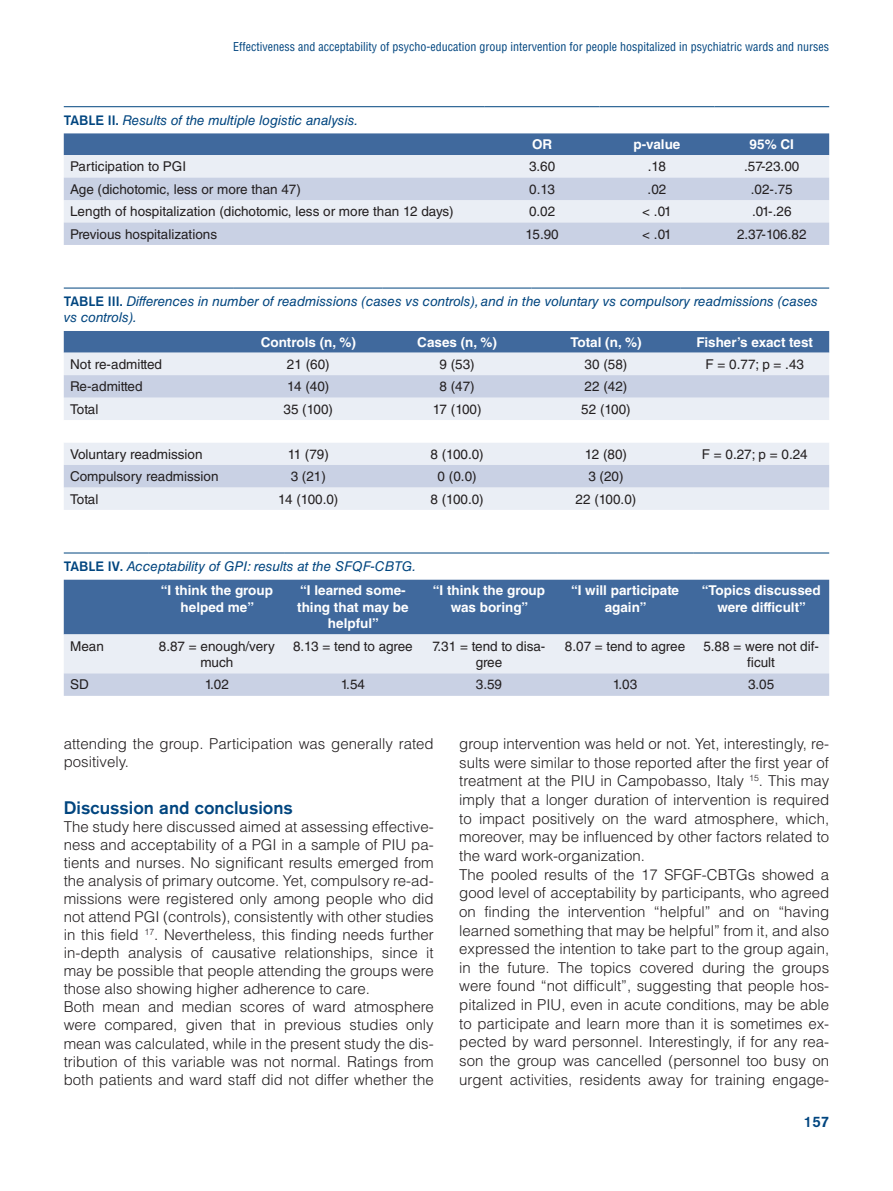
<style>
.page{position:relative;width:893px;height:1191px;background:#fff}
.page>*{position:absolute;margin:0;border:0;box-sizing:border-box;transform-origin:0 0}
.t1{font:500 18px "Akzidenz Grotesk BQ";color:#00457f}
.t2{font:300 15px/18.6px "Helvetica LT Std";color:#231f20}
.t3{font:500 15px "Akzidenz Grotesk BQ";color:#00457f}
.t4{font:13.5px/16.5px "Helvetica LT Std";color:#231f20;text-align:center}
.t5{font:italic 13.5px/16.2px "Helvetica LT Std";color:#00457f}
.t6{font:700 13.5px/16.5px "Helvetica LT Std";color:#fff;text-align:center}
.t7{font:condensed 12px "Helvetica LT Std";color:#00457f}
.s1{font-family:"Akzidenz Grotesk BQ";font-weight:500;font-style:normal}
.s2{font-weight:700;font-style:normal;color:#fff}
</style>
<div class="page">
<div style="left:64px;top:133px;width:765px;height:22px;background:#40699d"></div>
<div style="left:64px;top:155px;width:765px;height:23px;background:#eaeef5"></div>
<svg style="left:64px;top:178px;width:765px;height:67px;background:#d4dae9"></svg>
<hr style="left:64px;top:106px;width:421px;height:1px;background:#00457f">
<hr style="left:485px;top:106px;width:115px;height:1px;background:#00457f">
<hr style="left:600px;top:106px;width:114px;height:1px;background:#00457f">
<hr style="left:714px;top:106px;width:115px;height:1px;background:#00457f">
<div style="left:64px;top:331px;width:765px;height:22px;background:#40699d"></div>
<div style="left:64px;top:353px;width:765px;height:157px;background:#eaeef5"></div>
<svg style="left:64px;top:375px;width:765px;height:112px;background:#d9dfec"></svg>
<svg style="left:64px;top:420px;width:765px;height:22px"></svg>
<hr style="left:64px;top:288px;width:170px;height:1px;background:#00457f">
<hr style="left:234px;top:288px;width:149px;height:1px;background:#00457f">
<hr style="left:383px;top:288px;width:148px;height:1px;background:#00457f">
<hr style="left:531px;top:288px;width:149px;height:1px;background:#00457f">
<hr style="left:680px;top:288px;width:149px;height:1px;background:#00457f">
<svg style="left:64px;top:580px;width:765px;height:116px;background:#94aac8"></svg>
<hr style="left:64px;top:552px;width:85px;height:1px;background:#00457f">
<hr style="left:149px;top:552px;width:136px;height:1px;background:#00457f">
<hr style="left:285px;top:552px;width:136px;height:1px;background:#00457f">
<hr style="left:421px;top:552px;width:136px;height:1px;background:#00457f">
<hr style="left:557px;top:552px;width:136px;height:1px;background:#00457f">
<hr style="left:693px;top:552px;width:136px;height:1px;background:#00457f">
<p class="t7" style="left:233px;top:39px;width:597px">Effectiveness and acceptability of psycho-education group intervention for people hospitalized in psychiatric wards and nurses</p>
<p class="t5" style="left:64px;top:112px;width:296px"><span class="s1">TABLE II.</span> Results of the multiple logistic analysis.</p>
<p class="t6" style="left:532px;top:136px;width:22px">OR</p>
<p class="t6" style="left:633px;top:136px;width:48px">p-value</p>
<p class="t6" style="left:750px;top:136px;width:46px">95% CI</p>
<p class="t4" style="left:70px;top:158px;width:118px">Participation to PGI</p>
<p class="t4" style="left:529px;top:158px;width:28px">3.60</p>
<p class="t4" style="left:648px;top:158px;width:20px">.18</p>
<p class="t4" style="left:744px;top:158px;width:57px">.57-23.00</p>
<p class="t4" style="left:70px;top:181px;width:232px">Age (dichotomic, less or more than 47)</p>
<p class="t4" style="left:529px;top:181px;width:27px">0.13</p>
<p class="t4" style="left:648px;top:181px;width:20px">.02</p>
<p class="t4" style="left:751px;top:181px;width:44px">.02-.75</p>
<p class="t4" style="left:70px;top:203px;width:385px">Length of hospitalization (dichotomic, less or more than 12 days)</p>
<p class="t4" style="left:529px;top:203px;width:28px">0.02</p>
<p class="t4" style="left:642px;top:203px;width:31px">&lt; .01</p>
<p class="t4" style="left:752px;top:203px;width:41px">.01-.26</p>
<p class="t4" style="left:70px;top:225px;width:149px">Previous hospitalizations</p>
<p class="t4" style="left:526px;top:225px;width:35px">15.90</p>
<p class="t4" style="left:642px;top:225px;width:31px">&lt; .01</p>
<p class="t4" style="left:737px;top:225px;width:71px">2.37-106.82</p>
<p class="t5" style="left:64px;top:293px;width:756px"><span class="s1">TABLE III.</span> Differences in number of readmissions (cases vs controls), and in the voluntary vs compulsory readmissions (cases vs controls).</p>
<p class="t6" style="left:261px;top:333px;width:97px">Controls (n, %)</p>
<p class="t6" style="left:417px;top:333px;width:81px">Cases (n, %)</p>
<p class="t6" style="left:570px;top:333px;width:73px">Total (n, %)</p>
<p class="t6" style="left:696px;top:333px;width:118px">Fisher’s exact test</p>
<p class="t4" style="left:70px;top:356px;width:93px">Not re-admitted</p>
<p class="t4" style="left:287px;top:356px;width:44px">21 (60)</p>
<p class="t4" style="left:439px;top:356px;width:37px">9 (53)</p>
<p class="t4" style="left:585px;top:356px;width:44px">30 (58)</p>
<p class="t4" style="left:706px;top:356px;width:100px">F = 0.77; p = .43</p>
<p class="t4" style="left:70px;top:378px;width:74px">Re-admitted</p>
<p class="t4" style="left:287px;top:378px;width:44px">14 (40)</p>
<p class="t4" style="left:439px;top:378px;width:37px">8 (47)</p>
<p class="t4" style="left:585px;top:378px;width:44px">22 (42)</p>
<p class="t4" style="left:70px;top:401px;width:30px">Total</p>
<p class="t4" style="left:284px;top:401px;width:51px">35 (100)</p>
<p class="t4" style="left:433px;top:401px;width:50px">17 (100)</p>
<p class="t4" style="left:581px;top:401px;width:51px">52 (100)</p>
<p class="t4" style="left:70px;top:445px;width:134px">Voluntary readmission</p>
<p class="t4" style="left:288px;top:445px;width:43px">11 (79)</p>
<p class="t4" style="left:430px;top:445px;width:55px">8 (100.0)</p>
<p class="t4" style="left:585px;top:445px;width:44px">12 (80)</p>
<p class="t4" style="left:702px;top:445px;width:107px">F = 0.27; p = 0.24</p>
<p class="t4" style="left:70px;top:468px;width:150px">Compulsory readmission</p>
<p class="t4" style="left:291px;top:468px;width:37px">3 (21)</p>
<p class="t4" style="left:438px;top:468px;width:41px">0 (0.0)</p>
<p class="t4" style="left:588px;top:468px;width:37px">3 (20)</p>
<p class="t4" style="left:70px;top:490px;width:30px">Total</p>
<p class="t4" style="left:278px;top:490px;width:62px">14 (100.0)</p>
<p class="t4" style="left:430px;top:490px;width:55px">8 (100.0)</p>
<p class="t4" style="left:576px;top:490px;width:62px">22 (100.0)</p>
<p class="t5" style="left:161px;top:554px;width:257px;line-height:24.2px;text-indent:-97px"><span class="s1">TABLE IV.</span> Acceptability of GPI: results at the SFQF-CBTG. <span class="s2">“I think the group</span></p>
<p class="t6" style="left:181px;top:598px;width:75px">helped me”</p>
<p class="t6" style="left:297px;top:582px;width:113px">“I learned some&shy;thing that may be helpful”</p>
<p class="t6" style="left:433px;top:582px;width:114px">“I think the group was boring”</p>
<p class="t6" style="left:571px;top:582px;width:110px">“I will participate again”</p>
<p class="t6" style="left:702px;top:582px;width:120px">“Topics discussed were difficult”</p>
<p class="t4" style="left:70px;top:637px;width:35px">Mean</p>
<p class="t4" style="left:159px;top:637px;width:118px">8.87 = enough/very much</p>
<p class="t4" style="left:293px;top:637px;width:121px">8.13 = tend to agree</p>
<p class="t4" style="left:433px;top:637px;width:114px">7.31 = tend to disa&shy;gree</p>
<p class="t4" style="left:565px;top:637px;width:122px">8.07 = tend to agree</p>
<p class="t4" style="left:703px;top:637px;width:117px">5.88 = were not dif&shy;ficult</p>
<p class="t4" style="left:70px;top:676px;width:20px">SD</p>
<p class="t4" style="left:205px;top:676px;width:26px">1.02</p>
<p class="t4" style="left:341px;top:676px;width:26px">1.54</p>
<p class="t4" style="left:476px;top:676px;width:28px">3.59</p>
<p class="t4" style="left:613px;top:676px;width:26px">1.03</p>
<p class="t4" style="left:748px;top:676px;width:28px">3.05</p>
<p class="t2" style="left:64px;top:734px;width:371px;line-height:18px">attending the group. Participation was generally rated positively.</p>
<p class="t1" style="left:64px;top:796px;width:231px">Discussion and conclusions</p>
<p class="t2" style="left:64px;top:817px;width:371px;line-height:18px">The study here discussed aimed at assessing effective&shy;ness and acceptability of a PGI in a sample of PIU pa&shy;tients and nurses. No significant results emerged from the analysis of primary outcome. Yet, compulsory re-ad&shy;missions were registered only among people who did not attend PGI (controls), consistently with other studies in this field <sup>17</sup>. Nevertheless, this finding needs further in-depth analysis of causative relationships, since it may be possible that people attending the groups were those also showing higher adherence to care.<br>Both mean and median scores of ward atmosphere were compared, given that in previous studies only mean was calculated, while in the present study the dis&shy;tribution of this variable was not normal. Ratings from both patients and ward staff did not differ whether the</p>
<p class="t2" style="left:459px;top:734px;width:371px">group intervention was held or not. Yet, interestingly, re&shy;sults were similar to those reported after the first year of treatment at the PIU in Campobasso, Italy <sup>15</sup>. This may imply that a longer duration of intervention is required to impact positively on the ward atmosphere, which, moreover, may be influenced by other factors related to the ward work-organization.<br>The pooled results of the 17 SFGF-CBTGs showed a good level of acceptability by participants, who agreed on finding the intervention “helpful” and on “having learned something that may be helpful” from it, and also expressed the intention to take part to the group again, in the future. The topics covered during the groups were found “not difficult”, suggesting that people hos&shy;pitalized in PIU, even in acute conditions, may be able to participate and learn more than it is sometimes ex&shy;pected by ward personnel. Interestingly, if for any rea&shy;son the group was cancelled (personnel too busy on urgent activities, residents away for training engage-</p>
<p class="t3" style="left:804px;top:1112px;width:27px">157</p>
</div>
